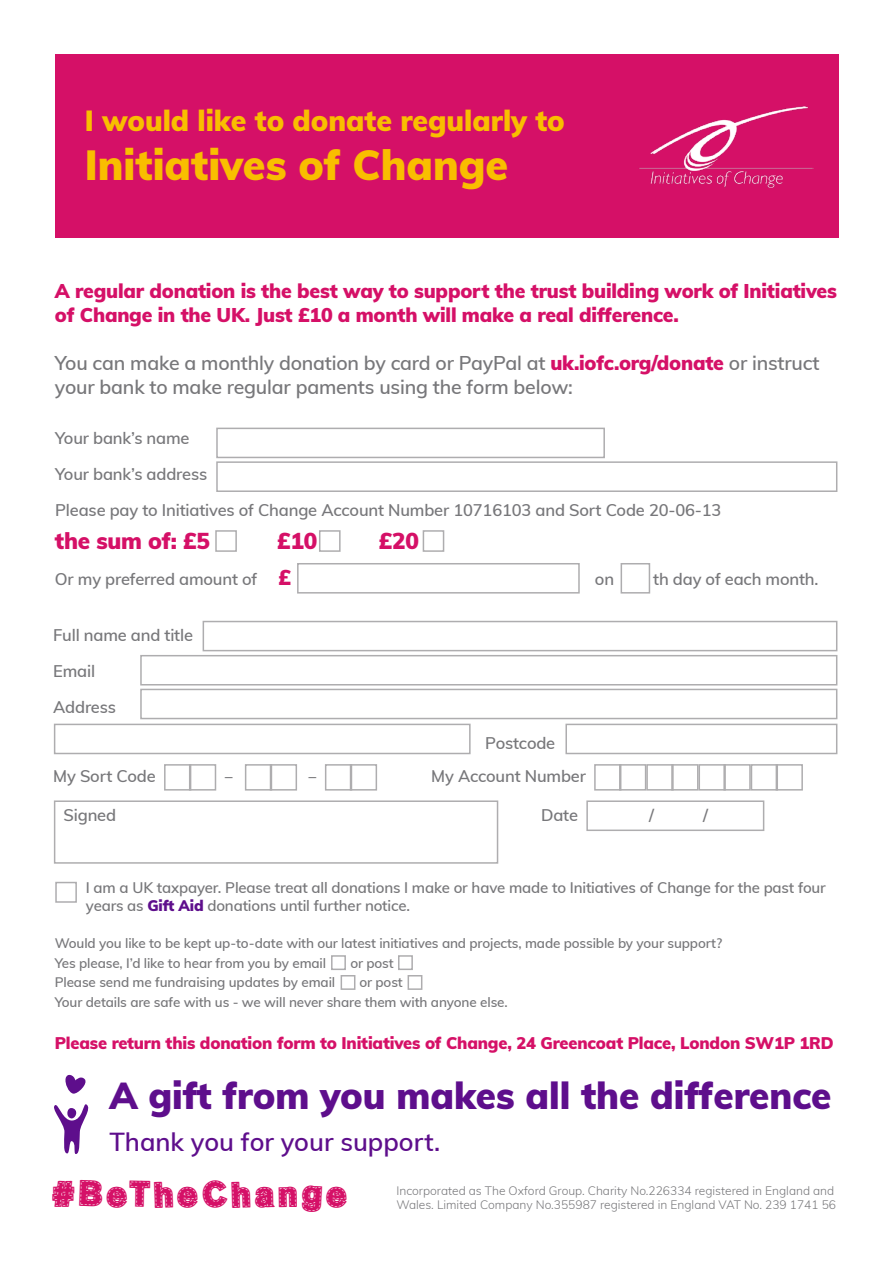
<style>
.page{position:relative;width:893px;height:1263px;background:#fff}
.page>*{position:absolute;margin:0;border:0;box-sizing:border-box;transform-origin:0 0}
.t1{font:900 41.25px "Muli";color:#f9be00}
.t2{font:37.5px "Singer Mears";letter-spacing:.05em;color:#d51067}
.t3{font:900 36.75px "Muli";color:#5e0e8c}
.t4{font:900 28.5px "Muli";color:#f9be00}
.t5{font:600 25.5px "Muli";color:#5e0e8c}
.t6{font:900 22.5px "Muli";letter-spacing:-.01em;color:#d51067}
.t7{font:900 19.5px/24px "Muli";letter-spacing:-.01em;color:#d51067}
.t8{font:600 19.5px/24px "Muli";letter-spacing:-.01em;color:#77777a}
.t9{font:600 16.5px/36px "Muli";letter-spacing:-.01em;color:#77777a}
.t10{font:900 16.5px "Muli";letter-spacing:-.01em;color:#d51067}
.t11{font:600 15px/18px "Muli";letter-spacing:-.01em;color:#77777a}
.t12{font:600 13.5px/19.5px "Muli";letter-spacing:-.01em;color:#77777a}
.t13{font:300 12px/14.4px "Muli";color:#77777a}
.s1{font-weight:900;color:#d51067}
.s2{font-weight:900;font-size:21px;color:#d51067}
.s3{font-weight:900;color:#5e0e8c}
</style>
<div class="page">
<div style="left:55px;top:55px;width:783px;height:183px;background:#d51067"></div>
<img style="left:639px;top:106px;width:174px;height:82px">
<div style="left:203px;top:621px;width:634px;height:30px;border:2px solid #aeadaf"></div>
<div style="left:140px;top:689px;width:697px;height:30px;border:2px solid #aeadaf"></div>
<div style="left:54px;top:724px;width:417px;height:30px;border:2px solid #aeadaf"></div>
<div style="left:565px;top:724px;width:272px;height:30px;border:2px solid #aeadaf"></div>
<div style="left:215px;top:530px;width:22px;height:22px;border:2px solid #aeadaf"></div>
<div style="left:319px;top:530px;width:22px;height:22px;border:2px solid #aeadaf"></div>
<div style="left:423px;top:530px;width:21px;height:22px;border:2px solid #aeadaf"></div>
<div style="left:297px;top:563px;width:283px;height:30px;border:2px solid #aeadaf"></div>
<div style="left:54px;top:800px;width:444px;height:64px;border:2px solid #aeadaf"></div>
<div style="left:586px;top:800px;width:178px;height:31px;border:2px solid #aeadaf"></div>
<div style="left:55px;top:882px;width:22px;height:21px;border:2px solid #aeadaf"></div>
<div style="left:331px;top:955px;width:15px;height:15px;border:2px solid #aeadaf"></div>
<div style="left:398px;top:955px;width:15px;height:15px;border:2px solid #aeadaf"></div>
<div style="left:341px;top:975px;width:14px;height:15px;border:2px solid #aeadaf"></div>
<div style="left:408px;top:975px;width:14px;height:15px;border:2px solid #aeadaf"></div>
<svg style="left:65px;top:1075px;width:21px;height:19px"></svg>
<svg style="left:54px;top:1104px;width:34px;height:50px"></svg>
<div style="left:164px;top:764px;width:27px;height:26px;border:2px solid #aeadaf"></div>
<div style="left:189px;top:764px;width:27px;height:26px;border:2px solid #aeadaf"></div>
<div style="left:245px;top:764px;width:27px;height:26px;border:2px solid #aeadaf"></div>
<div style="left:270px;top:764px;width:27px;height:26px;border:2px solid #aeadaf"></div>
<div style="left:325px;top:764px;width:27px;height:26px;border:2px solid #aeadaf"></div>
<div style="left:350px;top:764px;width:27px;height:26px;border:2px solid #aeadaf"></div>
<div style="left:594px;top:764px;width:27px;height:26px;border:2px solid #aeadaf"></div>
<div style="left:619px;top:764px;width:27px;height:26px;border:2px solid #aeadaf"></div>
<div style="left:646px;top:764px;width:28px;height:26px;border:2px solid #aeadaf"></div>
<div style="left:671px;top:764px;width:27px;height:26px;border:2px solid #aeadaf"></div>
<div style="left:698px;top:764px;width:28px;height:26px;border:2px solid #aeadaf"></div>
<div style="left:723px;top:764px;width:28px;height:26px;border:2px solid #aeadaf"></div>
<div style="left:751px;top:764px;width:27px;height:26px;border:2px solid #aeadaf"></div>
<div style="left:776px;top:764px;width:27px;height:26px;border:2px solid #aeadaf"></div>
<div style="left:216px;top:428px;width:389px;height:30px;border:2px solid #aeadaf"></div>
<div style="left:216px;top:461px;width:621px;height:31px;border:2px solid #aeadaf"></div>
<div style="left:140px;top:655px;width:697px;height:30px;border:2px solid #aeadaf"></div>
<div style="left:621px;top:563px;width:29px;height:30px;border:2px solid #aeadaf"></div>
<h3 class="t4" style="left:85px;top:99px;width:481px">I would like to donate regularly to</h3>
<h1 class="t1" style="left:85px;top:135px;width:425px">Initiatives of Change</h1>
<h3 class="t7" style="left:55px;top:278px;width:783px">A regular donation is the best way to support the trust building work of Initiatives of Change in the UK. Just £10 a month will make a real difference.</h3>
<h3 class="t8" style="left:55px;top:350px;width:766px">You can make a monthly donation by card or PayPal at <span class="s1">uk.iofc.org/donate</span> or instruct your bank to make regular paments using the form below:</h3>
<p class="t9" style="left:55px;top:419px;width:668px">Your bank’s name<br>Your bank’s address<br>Please pay to Initiatives of Change Account Number 10716103 and Sort Code 20-06-13</p>
<h3 class="t6" style="left:55px;top:525px;width:157px">the sum of: £5</h3>
<h3 class="t6" style="left:277px;top:525px;width:42px">£10</h3>
<h3 class="t6" style="left:379px;top:525px;width:42px">£20</h3>
<p class="t9" style="left:55px;top:561px;width:238px">Or my preferred amount of <span class="s2">£</span></p>
<p class="t9" style="left:595px;top:561px;width:21px">on</p>
<p class="t9" style="left:653px;top:561px;width:167px">th day of each month.</p>
<p class="t9" style="left:53px;top:616px;width:141px">Full name and title<br>Email<br>Address</p>
<p class="t9" style="left:485px;top:724px;width:72px">Postcode</p>
<p class="t9" style="left:53px;top:757px;width:104px">My Sort Code</p>
<p class="t9" style="left:224px;top:757px;width:11px">‒</p>
<p class="t9" style="left:307px;top:757px;width:11px">‒</p>
<p class="t9" style="left:431px;top:757px;width:156px">My Account Number</p>
<p class="t9" style="left:64px;top:796px;width:54px">Signed</p>
<p class="t9" style="left:541px;top:796px;width:38px">Date</p>
<p class="t9" style="left:649px;top:796px;width:6px">/</p>
<p class="t9" style="left:703px;top:796px;width:6px">/</p>
<p class="t11" style="left:86px;top:878px;width:741px">I am a UK taxpayer. Please treat all donations I make or have made to Initiatives of Change for the past four years as <span class="s3">Gift Aid</span> donations until further notice.</p>
<p class="t12" style="left:55px;top:933px;width:669px">Would you like to be kept up-to-date with our latest initiatives and projects, made possible by your support?<br>Yes please, I’d like to hear from you by email</p>
<p class="t12" style="left:350px;top:953px;width:45px">or post</p>
<p class="t12" style="left:55px;top:972px;width:282px">Please send me fundraising updates by email</p>
<p class="t12" style="left:55px;top:972px;width:454px;text-indent:305px">or post<br>Your details are safe with us - we will never share them with anyone else.</p>
<p class="t10" style="left:55px;top:1031px;width:780px">Please return this donation form to Initiatives of Change, 24 Greencoat Place, London SW1P 1RD</p>
<h3 class="t3" style="left:109px;top:1068px;width:724px">A gift from you makes all the difference</h3>
<h3 class="t5" style="left:109px;top:1123px;width:332px">Thank you for your support.</h3>
<h2 class="t2" style="left:53px;top:1177px;width:299px">#BeTheChange</h2>
<p class="t13" style="left:396px;top:1182px;width:441px">Incorporated as The Oxford Group. Charity No.226334 registered in England and<br>Wales. Limited Company No.355987 registered in England VAT No. 239 1741 56</p>
</div>
